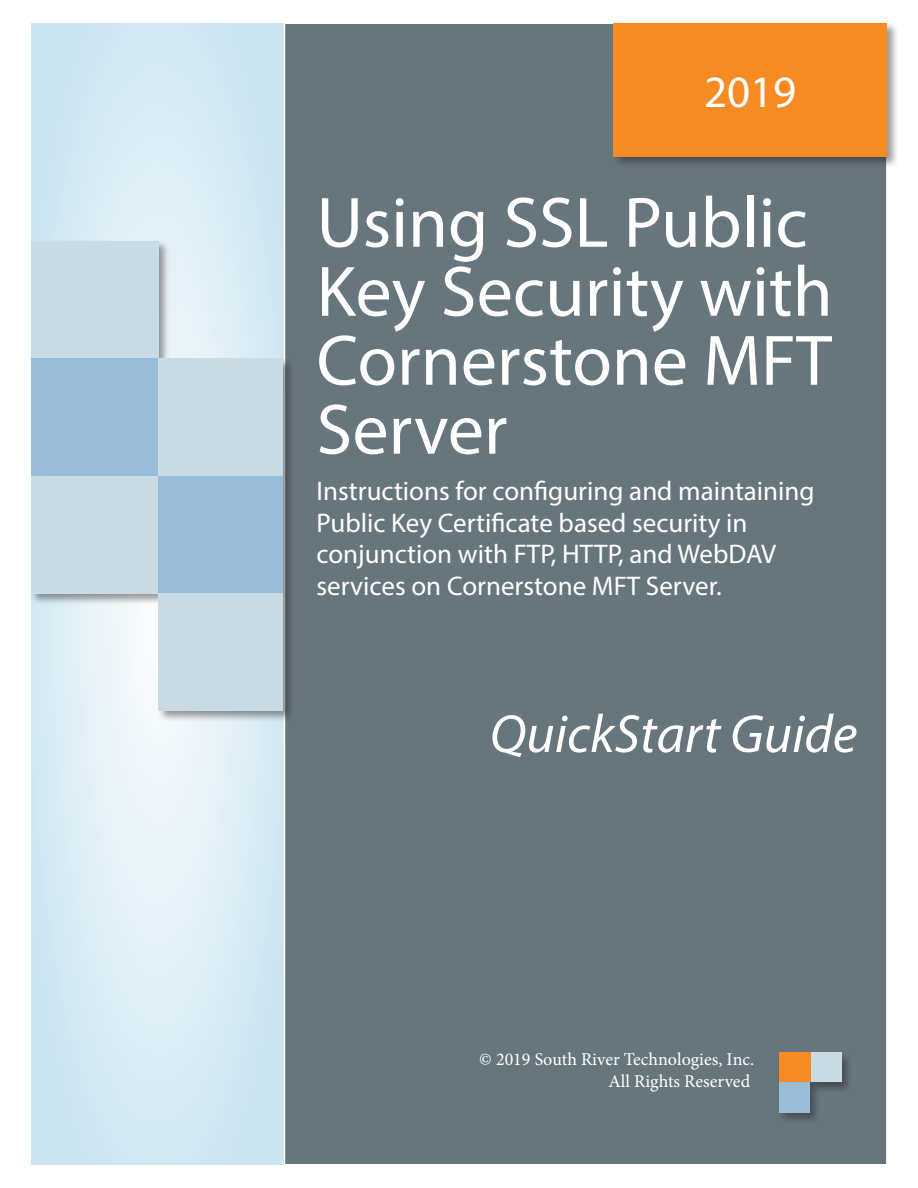
<style>
.page{position:relative;width:918px;height:1188px;background:#fff}
.page>*{position:absolute;margin:0;border:0;box-sizing:border-box;transform-origin:0 0}
.t1{font:72px/69px "Myriad Pro";color:#fff}
.t2{font:italic 54px "Myriad Pro";color:#fff}
.t3{font:45px "Myriad Pro";color:#fff}
.t4{font:27px/31.5px "Myriad Pro";color:#fff}
.t5{font:18px/21.5px "Minion Pro";color:#fff;text-align:right}
</style>
<div class="page">
<svg style="left:31px;top:23px;width:253px;height:1142px;fill:#d7ebf3"></svg>
<div style="left:284px;top:22px;width:604px;height:1144px;background:#67757d;border:2px solid #fff"></div>
<div style="left:30px;top:240px;width:140px;height:130px;background:#231f20;opacity:.45"></div>
<div style="left:31px;top:241px;width:127px;height:117px;background:#c9dbe4"></div>
<div style="left:31px;top:358px;width:127px;height:118px;background:#99bdd7"></div>
<div style="left:157px;top:357px;width:138px;height:131px;background:#231f20;opacity:.45"></div>
<div style="left:158px;top:358px;width:125px;height:118px;background:#c9dbe4"></div>
<div style="left:30px;top:475px;width:140px;height:130px;background:#231f20;opacity:.45"></div>
<div style="left:31px;top:476px;width:127px;height:117px;background:#c9dbe4"></div>
<div style="left:157px;top:475px;width:138px;height:130px;background:#231f20;opacity:.45"></div>
<div style="left:158px;top:476px;width:125px;height:117px;background:#99bdd7"></div>
<div style="left:157px;top:592px;width:138px;height:131px;background:#231f20;opacity:.45"></div>
<div style="left:158px;top:594px;width:125px;height:117px;background:#c9dbe4"></div>
<div style="left:612px;top:22px;width:287px;height:147px;background:#231f20;opacity:.45"></div>
<div style="left:613px;top:23px;width:274px;height:134px;background:#f68b23"></div>
<div style="left:779px;top:1052px;width:32px;height:30px;background:#f68b23"></div>
<div style="left:810px;top:1051px;width:43px;height:43px;background:#231f20;opacity:.45"></div>
<div style="left:811px;top:1052px;width:30px;height:30px;background:#c9dbe4"></div>
<div style="left:778px;top:1081px;width:43px;height:43px;background:#231f20;opacity:.45"></div>
<div style="left:779px;top:1082px;width:30px;height:30px;background:#99bdd7"></div>
<h3 class="t3" style="left:704px;top:64px;width:94px">2019</h3>
<h1 class="t1" style="left:317px;top:187px;width:518px">Using SSL Public<br>Key Security with<br>Cornerstone MFT<br>Server</h1>
<p class="t4" style="left:317px;top:475px;width:500px">Instructions for configuring and maintaining Public Key Certificate based security in conjunction with FTP, HTTP, and WebDAV services on Cornerstone MFT Server.</p>
<h2 class="t2" style="left:490px;top:701px;width:369px">QuickStart Guide</h2>
<p class="t5" style="left:479px;top:1049px;width:276px">© 2019 South River Technologies, Inc.<br>All Rights Reserved</p>
</div>
